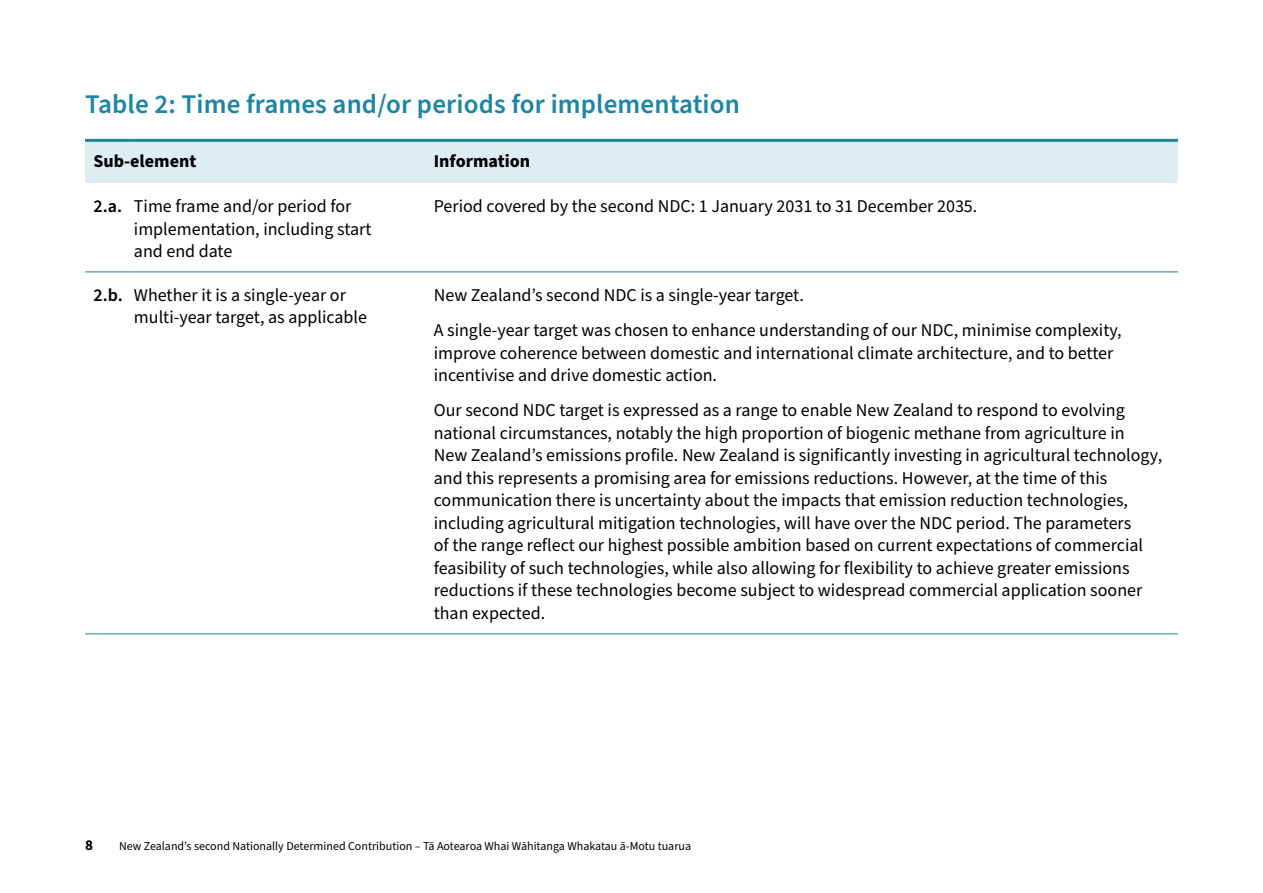
<style>
.page{position:relative;width:1263px;height:893px;background:#fff}
.page>*{position:absolute;margin:0;border:0;box-sizing:border-box;transform-origin:0 0}
.H2{font:600 27px "Source Sans Pro";letter-spacing:.005em;color:#1f85a3}
.Body_table{font:18px/22.5px "Source Sans Pro";color:#000}
.H3_table{font:700 18px "Source Sans Pro";color:#000}
.Body_table-2{font:600 18px "Source Sans Pro";color:#000}
.t1{font:700 15px "Source Sans Pro";color:#000}
.t2{font:12px "Source Sans Pro";color:#000}
</style>
<div class="page">
<div style="left:85px;top:142px;width:1093px;height:41px;background:#ddedf1"></div>
<hr style="left:85px;top:139px;width:49px;height:3px;background:#1f85a3">
<hr style="left:134px;top:139px;width:287px;height:3px;background:#1f85a3">
<hr style="left:421px;top:139px;width:757px;height:3px;background:#1f85a3">
<hr style="left:85px;top:271px;width:49px;height:1px;background:#1f85a3">
<hr style="left:134px;top:271px;width:287px;height:1px;background:#1f85a3">
<hr style="left:421px;top:271px;width:757px;height:1px;background:#1f85a3">
<hr style="left:85px;top:633px;width:49px;height:1px;background:#1f85a3">
<hr style="left:134px;top:633px;width:287px;height:1px;background:#1f85a3">
<hr style="left:421px;top:633px;width:757px;height:1px;background:#1f85a3">
<h3 class="H2" style="left:85px;top:86px;width:656px">Table 2: Time frames and/or periods for implementation</h3>
<h3 class="H3_table" style="left:94px;top:149px;width:104px">Sub-element</h3>
<h3 class="H3_table" style="left:434px;top:149px;width:98px">Information</h3>
<p class="Body_table-2" style="left:94px;top:194px;width:30px">2.a.</p>
<p class="Body_table" style="left:134px;top:195px;width:239px">Time frame and/or period for implementation, including start and end date</p>
<p class="Body_table" style="left:434px;top:195px;width:545px">Period covered by the second NDC: 1 January 2031 to 31 December 2035.</p>
<p class="Body_table-2" style="left:94px;top:283px;width:31px">2.b.</p>
<p class="Body_table" style="left:134px;top:284px;width:235px">Whether it is a single-year or multi-year target, as applicable</p>
<p class="Body_table" style="left:434px;top:284px;width:372px">New Zealand’s second NDC is a single-year target.</p>
<p class="Body_table" style="left:434px;top:320px;width:689px">A single-year target was chosen to enhance understanding of our NDC, minimise complexity, improve coherence between domestic and international climate architecture, and to better incentivise and drive domestic action.</p>
<p class="Body_table" style="left:434px;top:400px;width:730px">Our second NDC target is expressed as a range to enable New Zealand to respond to evolving national circumstances, notably the high proportion of biogenic methane from agriculture in New Zealand’s emissions profile. New Zealand is significantly investing in agricultural technology, and this represents a promising area for emissions reductions. However, at the time of this communication there is uncertainty about the impacts that emission reduction technologies, including agricultural mitigation technologies, will have over the NDC period. The parameters<br>of the range reflect our highest possible ambition based on current expectations of commercial feasibility of such technologies, while also allowing for flexibility to achieve greater emissions reductions if these technologies become subject to widespread commercial application sooner than expected.</p>
<p class="t1" style="left:85px;top:835px;width:9px">8</p>
<p class="t2" style="left:119px;top:838px;width:573px">New Zealand’s second Nationally Determined Contribution – Tā Aotearoa Whai Wāhitanga Whakatau ā-Motu tuarua</p>
</div>
